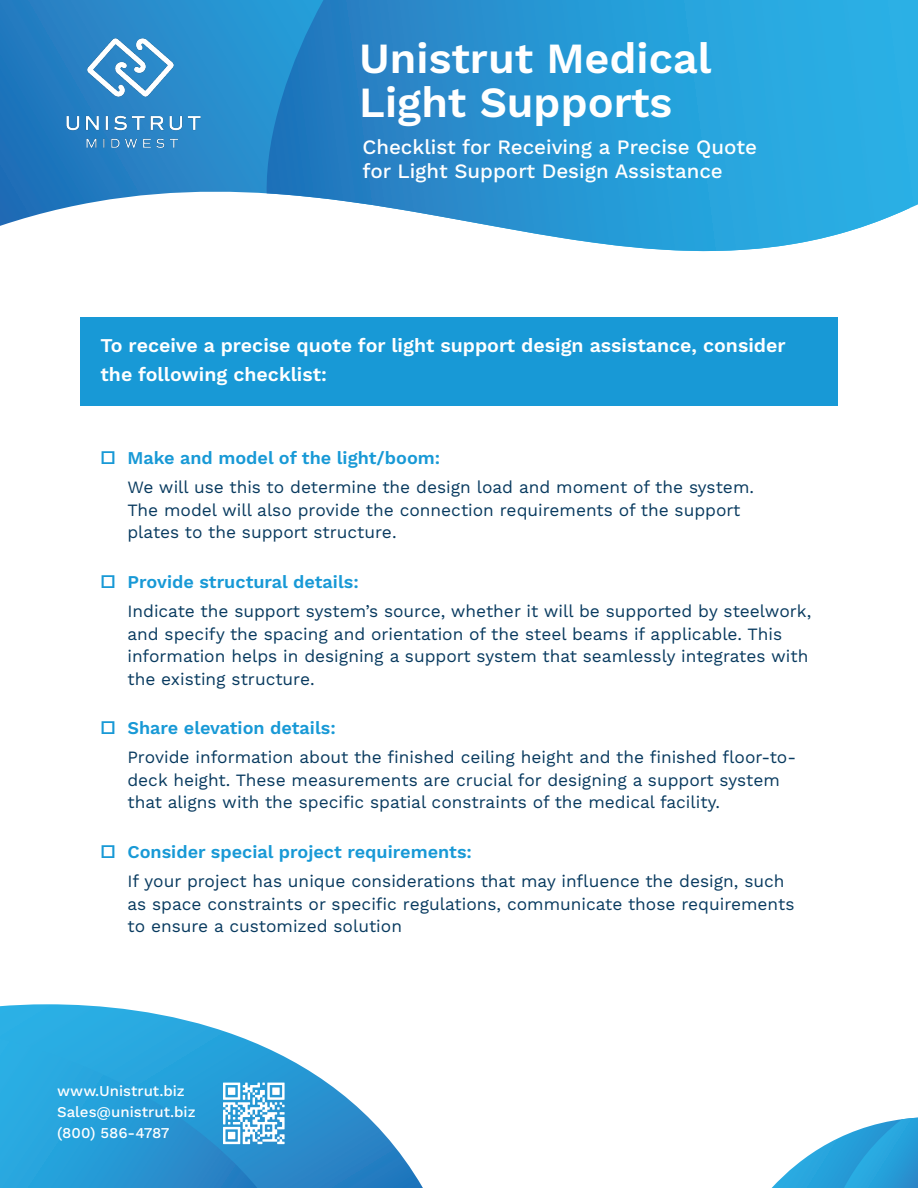
<style>
.page{position:relative;width:918px;height:1188px;background:#fff}
.page>*{position:absolute;margin:0;border:0;box-sizing:border-box;transform-origin:0 0}
.t1{font:600 43.05px/43.5px "Work Sans";color:#fff}
.t2{font:500 20.4px/24.6px "Work Sans";color:#fff}
.Text_Highlight{font:600 19.5px/28.5px "Work Sans";color:#fff}
.t3{font:600 18px "Work Sans";color:#1899d6}
.Bullet_Body{font:17.25px/22.5px "Work Sans";color:#083a5f}
.t4{font:500 15px "Work Sans";color:#fff}
.s1{font-weight:400;font-size:25.5px}
</style>
<div class="page">
<svg style="left:0;top:0;width:266px;height:226px"></svg>
<svg style="left:266px;top:0;width:652px;height:252px;background:#3ba2d8"></svg>
<svg style="left:0;top:1004px;width:423px;height:184px"></svg>
<svg style="left:772px;top:1118px;width:146px;height:70px"></svg>
<img style="left:53px;top:25px;width:161px;height:137px">
<svg style="left:0;top:1039px;width:285px;height:149px;background:#31a2da"></svg>
<div style="left:80px;top:317px;width:758px;height:89px;background:#1899d6"></div>
<p class="t1" style="left:359px;top:39px;width:354px">Unistrut Medical<br>Light Supports</p>
<p class="t2" style="left:362px;top:135px;width:396px">Checklist for Receiving a Precise Quote for Light Support Design Assistance</p>
<p class="Text_Highlight" style="left:100px;top:332px;width:687px">To receive a precise quote for light support design assistance, consider the following checklist:</p>
<p class="t3" style="left:100px;top:447px;width:341px"><span class="s1">▫</span> Make and model of the light/boom:</p>
<p class="Bullet_Body" style="left:127px;top:477px;width:628px">We will use this to determine the design load and moment of the system.<br>The model will also provide the connection requirements of the support plates to the support structure.</p>
<p class="t3" style="left:100px;top:571px;width:260px"><span class="s1">▫</span> Provide structural details:</p>
<p class="Bullet_Body" style="left:127px;top:601px;width:685px">Indicate the support system’s source, whether it will be supported by steelwork, and specify the spacing and orientation of the steel beams if applicable. This information helps in designing a support system that seamlessly integrates with the existing structure.</p>
<p class="t3" style="left:100px;top:717px;width:237px"><span class="s1">▫</span> Share elevation details:</p>
<p class="Bullet_Body" style="left:127px;top:747px;width:670px">Provide information about the finished ceiling height and the finished floor-to&shy;deck height. These measurements are crucial for designing a support system that aligns with the specific spatial constraints of the medical facility.</p>
<p class="t3" style="left:100px;top:841px;width:373px"><span class="s1">▫</span> Consider special project requirements:</p>
<p class="Bullet_Body" style="left:127px;top:871px;width:669px">If your project has unique considerations that may influence the design, such as space constraints or specific regulations, communicate those requirements to ensure a customized solution</p>
<p class="t4" style="left:57px;top:1082px;width:129px">www.Unistrut.biz</p>
<p class="t4" style="left:57px;top:1103px;width:140px">Sales@unistrut.biz</p>
<p class="t4" style="left:57px;top:1124px;width:114px">(800) 586-4787</p>
</div>
